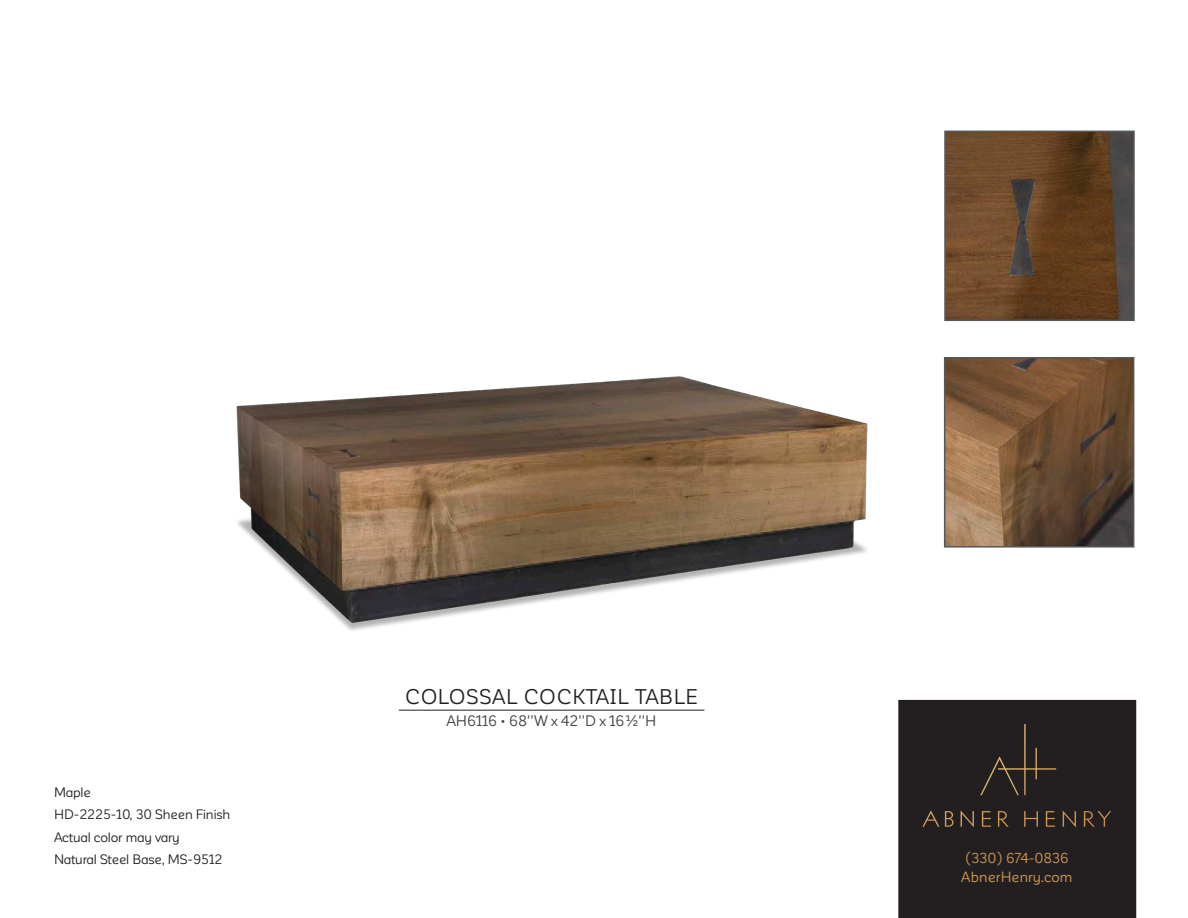
<style>
.page{position:relative;width:1188px;height:918px;background:#fff}
.page>*{position:absolute;margin:0;border:0;box-sizing:border-box;transform-origin:0 0}
.Tear_Sheet_Product_N{font:21px "Corporative Sans Alt";letter-spacing:.035em;color:#231f20}
.Main_Product_Specs{font:15px "Corporative Sans Alt";letter-spacing:-.01em;color:#3e3e3f}
.t1{font:14.55px "Corporative Sans Alt";letter-spacing:.01em;color:#d29b58}
.t2{font:14.25px "Corporative Sans Alt";letter-spacing:-.01em;color:#d29b58}
.Tear_Sheet_Specs{font:13.5px "Corporative Sans Alt";letter-spacing:-.01em;color:#231f20}
</style>
<div class="page">
<div style="left:898px;top:700px;width:238px;height:218px;background:#231f20"></div>
<img style="left:922px;top:724px;width:189px;height:103px">
<img style="left:947px;top:360px;width:184px;height:185px">
<div style="left:944px;top:357px;width:190px;height:191px;border:2px solid #57585a"></div>
<img style="left:947px;top:134px;width:185px;height:184px">
<div style="left:944px;top:131px;width:191px;height:190px;border:2px solid #57585a"></div>
<hr style="left:399px;top:710px;width:305px;height:1px;background:#231f20">
<img style="left:236px;top:376px;width:632px;height:255px">
<p class="Tear_Sheet_Specs" style="left:54px;top:785px;width:38px">Maple</p>
<p class="Tear_Sheet_Specs" style="left:54px;top:808px;width:178px">HD-2225-10, 30 Sheen Finish</p>
<p class="Tear_Sheet_Specs" style="left:54px;top:830px;width:127px">Actual color may vary</p>
<p class="Tear_Sheet_Specs" style="left:54px;top:853px;width:170px">Natural Steel Base, MS-9512</p>
<p class="Tear_Sheet_Product_N" style="left:406px;top:685px;width:294px">COLOSSAL COCKTAIL TABLE</p>
<p class="Main_Product_Specs" style="left:447px;top:713px;width:211px">AH6116 • 68''W x 42''D x 161/2''H</p>
<p class="t2" style="left:965px;top:850px;width:106px">(330) 674-0836</p>
<p class="t1" style="left:961px;top:869px;width:113px">AbnerHenry.com</p>
</div>
